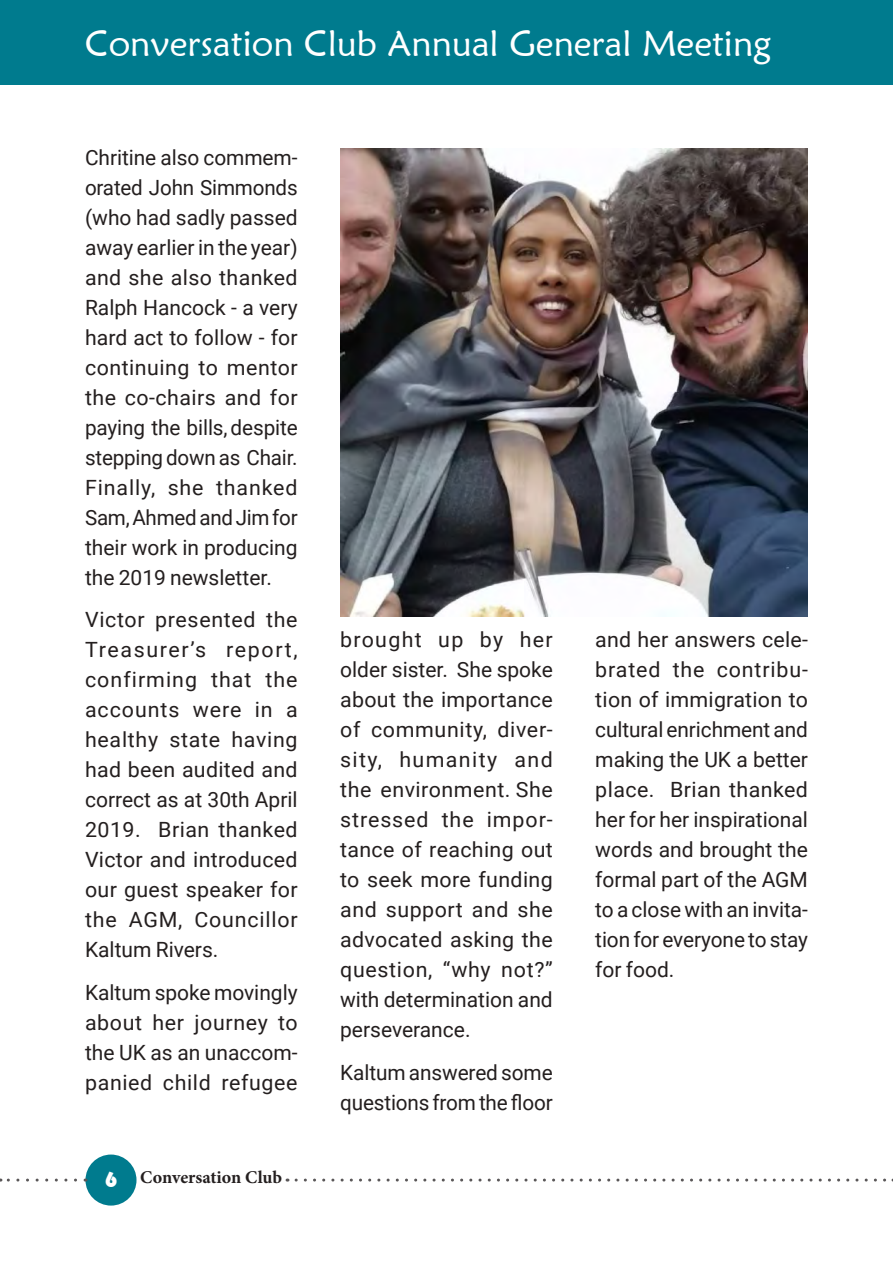
<style>
.page{position:relative;width:893px;height:1263px;background:#fff}
.page>*{position:absolute;margin:0;border:0;box-sizing:border-box;transform-origin:0 0}
.t1{font:36px "Maiandra GD";color:#fff}
.t2{font:21px/30px "Roboto";color:#241f1f;text-align:justify}
.t3{font:700 18px "Minion Pro";letter-spacing:-.005em;color:#241f1f}
.s1{font-family:"Blippo BT";font-weight:400;font-size:21px;color:#fff}
</style>
<div class="page">
<div style="left:0;top:0;width:893px;height:84px;background:#007b8e"></div>
<img style="left:340px;top:149px;width:468px;height:468px">
<div style="left:85px;top:1154px;width:52px;height:51px;background:#007b8e;border-radius:50%"></div>
<svg style="left:296px;top:1178px;width:597px;height:3px"></svg>
<svg style="left:0;top:1178px;width:76px;height:3px"></svg>
<h1 class="t1" style="left:85px;top:21px;width:688px">Conversation Club Annual General Meeting</h1>
<p class="t2" style="left:85px;top:141px;width:214px">Chritine also commem&shy;orated John Simmonds (who had sadly passed away earlier in the year) and she also thanked Ralph Hancock - a very hard act to follow - for continuing to mentor the co-chairs and for paying the bills, despite stepping down as Chair.<br>Finally, she thanked Sam, Ahmed and Jim for their work in producing the 2019 newsletter.</p>
<p class="t2" style="left:85px;top:604px;width:214px">Victor presented the Treasurer’s report, confirming that the accounts were in a healthy state having had been audited and correct as at 30th April 2019. Brian thanked Victor and introduced our guest speaker for the AGM, Councillor Kaltum Rivers.</p>
<p class="t2" style="left:85px;top:977px;width:214px">Kaltum spoke movingly about her journey to the UK as an unaccom&shy;panied child refugee</p>
<p class="t3" style="left:106px;top:1164px;width:178px"><span class="s1">6</span> Conversation Club</p>
<p class="t2" style="left:340px;top:624px;width:214px">brought up by her older sister. She spoke about the importance of community, diver&shy;sity, humanity and the environment. She stressed the impor&shy;tance of reaching out to seek more funding and support and she advocated asking the question, “why not?” with determination and perseverance.</p>
<p class="t2" style="left:340px;top:1057px;width:214px">Kaltum answered some questions from the floor</p>
<p class="t2" style="left:595px;top:624px;width:214px">and her answers cele&shy;brated the contribu&shy;tion of immigration to cultural enrichment and making the UK a better place. Brian thanked her for her inspirational words and brought the formal part of the AGM to a close with an invita&shy;tion for everyone to stay for food.</p>
</div>
